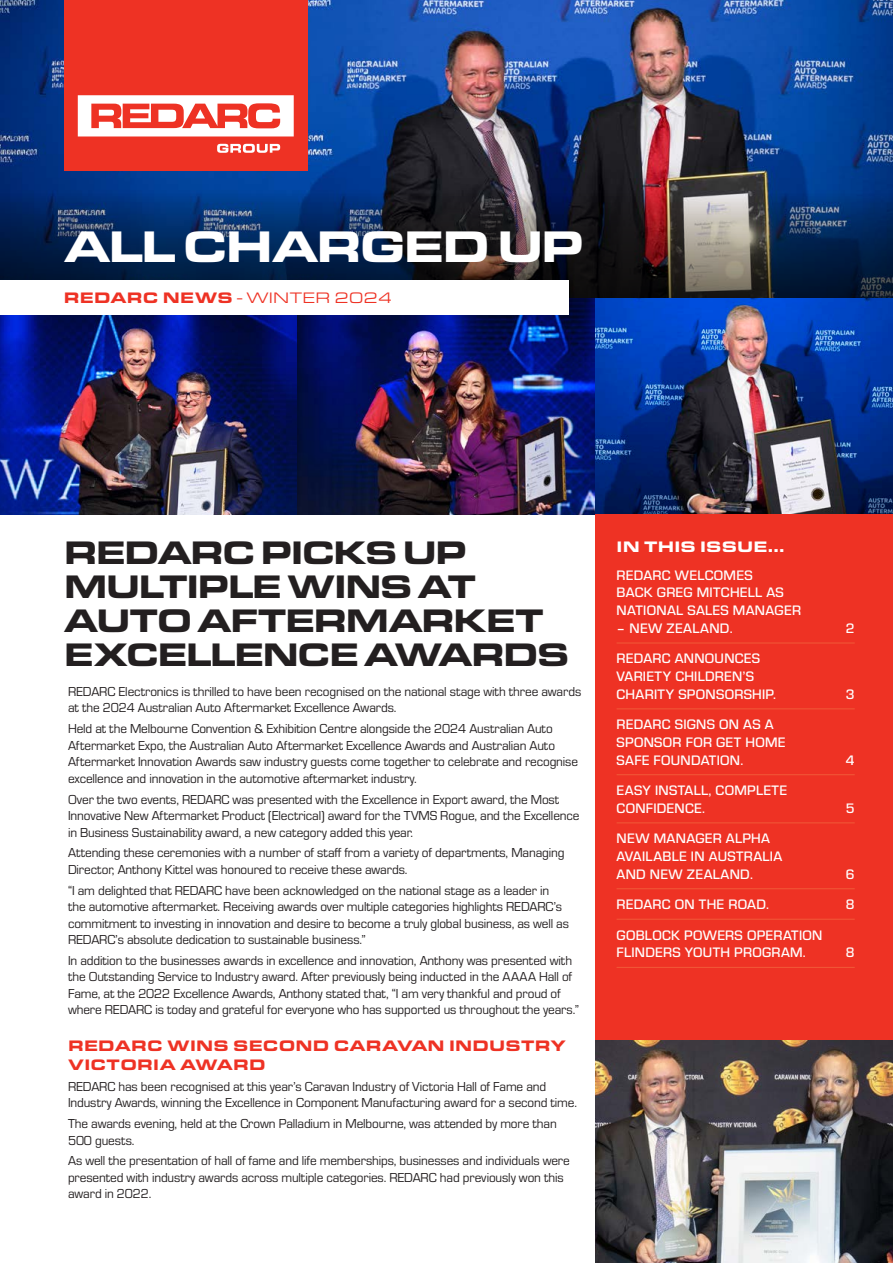
<style>
.page{position:relative;width:893px;height:1263px;background:#fff}
.page>*{position:absolute;margin:0;border:0;box-sizing:border-box;transform-origin:0 0}
.masthead{font:900 45.75px "Eurostile Ext";letter-spacing:-.055em;color:#fff}
.front_headline{font:900 33.75px/34px "Eurostile Ext";letter-spacing:-.055em;color:#231f20}
.front_subhead{font:900 15.75px/18.9px "Eurostile Ext";letter-spacing:.01em;color:#ee3224}
.front_subhead-2{font:15.75px "Eurostile Ext";letter-spacing:.01em;color:#ee3224}
.front_subhead-3{font:900 15.75px "Eurostile Ext";letter-spacing:.01em;color:#fff}
.t1{font:500 14.25px/17.7px "Eurostile";letter-spacing:.02em;color:#fff}
.text{font:13.5px/16.5px "Eurostile";letter-spacing:-.01em;color:#231f20}
.s1{font-weight:900}
</style>
<div class="page">
<img style="left:0;top:298px;width:893px;height:217px">
<div style="left:595px;top:514px;width:298px;height:749px;background:#ee3224"></div>
<img style="left:0;top:0;width:893px;height:298px">
<div style="left:0;top:281px;width:568px;height:34px;background:#fff"></div>
<hr style="left:617px;top:643px;width:238px;height:1px;background:#f15a38">
<hr style="left:617px;top:708px;width:238px;height:1px;background:#f15a38">
<hr style="left:617px;top:774px;width:238px;height:1px;background:#f15a38">
<hr style="left:617px;top:822px;width:238px;height:1px;background:#f15a38">
<hr style="left:617px;top:888px;width:238px;height:1px;background:#f15a38">
<hr style="left:617px;top:919px;width:238px;height:1px;background:#f15a38">
<hr style="left:617px;top:967px;width:238px;height:1px;background:#f15a38">
<img style="left:595px;top:1041px;width:298px;height:222px">
<div style="left:64px;top:0;width:244px;height:170px;background:#ee3224"></div>
<svg style="left:78px;top:95px;width:216px;height:58px"></svg>
<p class="masthead" style="left:64px;top:212px;width:522px">ALL CHARGED UP</p>
<p class="front_subhead-2" style="left:64px;top:287px;width:330px"><span class="s1">REDARC NEWS</span> - WINTER 2024</p>
<p class="front_headline" style="left:64px;top:533px;width:507px">REDARC PICKS UP<br>MULTIPLE WINS AT<br>AUTO AFTERMARKET<br>EXCELLENCE AWARDS</p>
<p class="text" style="left:68px;top:683px;width:515px">REDARC Electronics is thrilled to have been recognised on the national stage with three awards at the 2024 Australian Auto Aftermarket Excellence Awards.</p>
<p class="text" style="left:68px;top:720px;width:512px">Held at the Melbourne Convention &amp; Exhibition Centre alongside the 2024 Australian Auto Aftermarket Expo, the Australian Auto Aftermarket Excellence Awards and Australian Auto Aftermarket Innovation Awards saw industry guests come together to celebrate and recognise excellence and innovation in the automotive aftermarket industry.</p>
<p class="text" style="left:68px;top:790px;width:513px">Over the two events, REDARC was presented with the Excellence in Export award, the Most<br>Innovative New Aftermarket Product (Electrical) award for the TVMS Rogue, and the Excellence in Business Sustainability award, a new category added this year.</p>
<p class="text" style="left:68px;top:844px;width:498px">Attending these ceremonies with a number of staff from a variety of departments, Managing<br>Director, Anthony Kittel was honoured to receive these awards.</p>
<p class="text" style="left:68px;top:881px;width:502px">“I am delighted that REDARC have been acknowledged on the national stage as a leader in the automotive aftermarket. Receiving awards over multiple categories highlights REDARC’s commitment to investing in innovation and desire to become a truly global business, as well as REDARC’s absolute dedication to sustainable business.”</p>
<p class="text" style="left:68px;top:951px;width:512px">In addition to the businesses awards in excellence and innovation, Anthony was presented with the Outstanding Service to Industry award. After previously being inducted in the AAAA Hall of Fame, at the 2022 Excellence Awards, Anthony stated that, “I am very thankful and proud of where REDARC is today and grateful for everyone who has supported us throughout the years.”</p>
<p class="front_subhead" style="left:68px;top:1035px;width:500px">REDARC WINS SECOND CARAVAN INDUSTRY<br>VICTORIA AWARD</p>
<p class="text" style="left:68px;top:1077px;width:510px">REDARC has been recognised at this year’s Caravan Industry of Victoria Hall of Fame and<br>Industry Awards, winning the Excellence in Component Manufacturing award for a second time.</p>
<p class="text" style="left:68px;top:1115px;width:490px">The awards evening, held at the Crown Palladium in Melbourne, was attended by more than<br>500 guests.</p>
<p class="text" style="left:68px;top:1152px;width:503px">As well the presentation of hall of fame and life memberships, businesses and individuals were presented with industry awards across multiple categories. REDARC had previously won this award in 2022.</p>
<p class="front_subhead-3" style="left:617px;top:534px;width:169px">IN THIS ISSUE...</p>
<p class="t1" style="left:617px;top:565px;width:186px">REDARC WELCOMES<br>BACK GREG MITCHELL AS<br>NATIONAL SALES MANAGER</p>
<p class="t1" style="left:617px;top:618px;width:118px">– NEW ZEALAND.</p>
<p class="t1" style="left:846px;top:618px;width:10px">2</p>
<p class="t1" style="left:617px;top:649px;width:161px">REDARC ANNOUNCES<br>VARIETY CHILDREN’S<br>CHARITY SPONSORSHIP.</p>
<p class="t1" style="left:846px;top:684px;width:10px">3</p>
<p class="t1" style="left:617px;top:715px;width:170px">REDARC SIGNS ON AS A<br>SPONSOR FOR GET HOME<br>SAFE FOUNDATION.</p>
<p class="t1" style="left:617px;top:781px;width:172px">EASY INSTALL, COMPLETE<br>CONFIDENCE.</p>
<p class="t1" style="left:617px;top:829px;width:167px">NEW MANAGER ALPHA<br>AVAILABLE IN AUSTRALIA<br>AND NEW ZEALAND.</p>
<p class="t1" style="left:846px;top:750px;width:10px">4</p>
<p class="t1" style="left:846px;top:798px;width:10px">5</p>
<p class="t1" style="left:846px;top:864px;width:10px">6</p>
<p class="t1" style="left:617px;top:895px;width:154px">REDARC ON THE ROAD.</p>
<p class="t1" style="left:846px;top:895px;width:10px">8</p>
<p class="t1" style="left:617px;top:925px;width:207px">GOBLOCK POWERS OPERATION<br>FLINDERS YOUTH PROGRAM.</p>
<p class="t1" style="left:846px;top:943px;width:10px">8</p>
</div>
